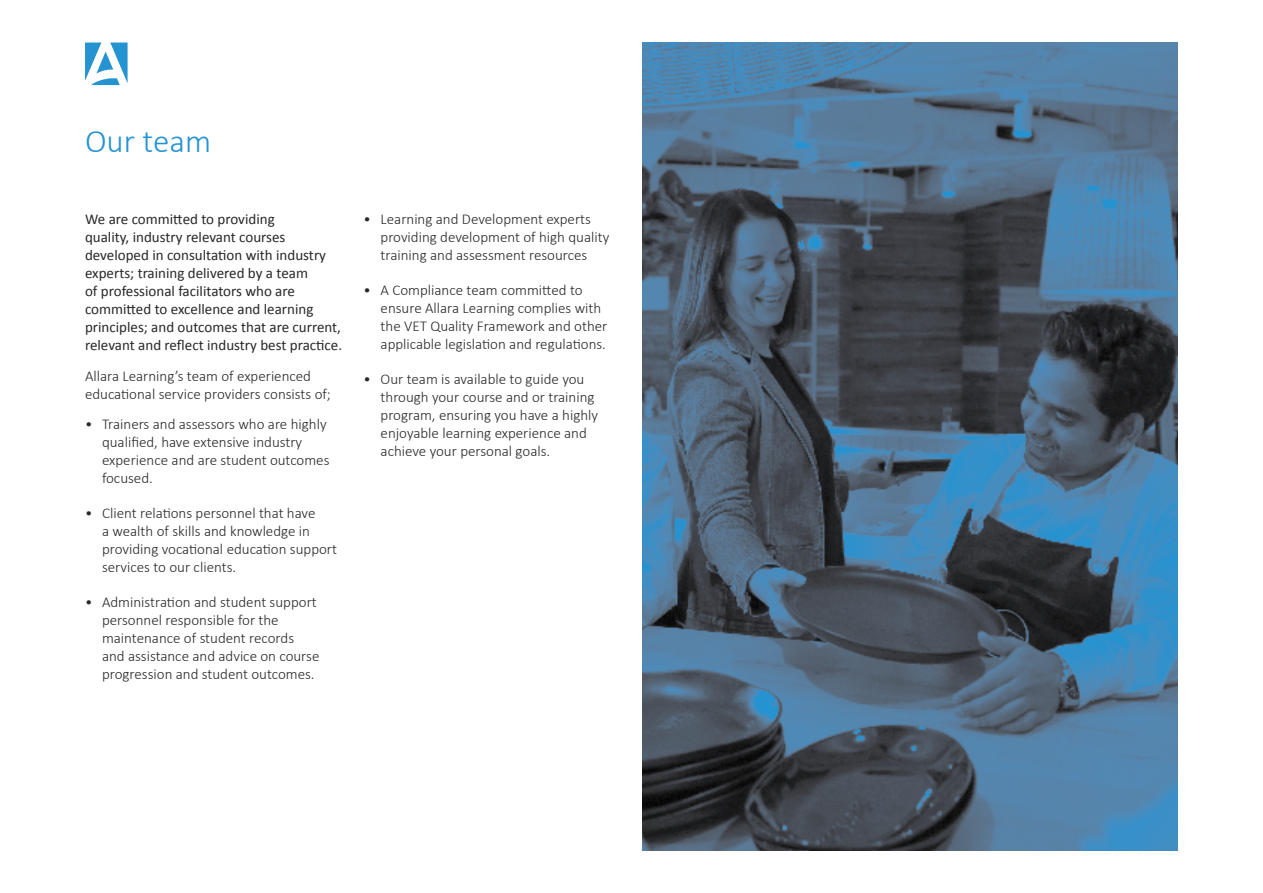
<style>
.page{position:relative;width:1263px;height:893px;background:#fff}
.page>*{position:absolute;margin:0;border:0;box-sizing:border-box;transform-origin:0 0}
.t1{font:300 33px "Calibri";color:#2493d1}
.t2{font:300 15px/18px "Calibri";color:#292829}
.t3{font:15px/18px "Calibri";color:#292829}
</style>
<div class="page">
<svg style="left:85px;top:43px;width:43px;height:42px"></svg>
<img style="left:642px;top:43px;width:536px;height:807px">
<h1 class="t1" style="left:85px;top:121px;width:128px">Our team</h1>
<p class="t3" style="left:85px;top:210px;width:259px">We are committed to providing<br>quality, industry relevant courses developed in consultation with industry experts; training delivered by a team<br>of professional facilitators who are committed to excellence and learning principles; and outcomes that are current, relevant and reflect industry best practice.</p>
<p class="t2" style="left:85px;top:366px;width:247px">Allara Learning’s team of experienced educational service providers consists of;</p>
<p class="t2" style="left:102px;top:415px;width:229px;text-indent:-17px">• Trainers and assessors who are highly qualified, have extensive industry experience and are student outcomes focused.</p>
<p class="t2" style="left:102px;top:504px;width:236px;text-indent:-17px">• Client relations personnel that have<br>a wealth of skills and knowledge in providing vocational education support services to our clients.</p>
<p class="t2" style="left:102px;top:593px;width:219px;text-indent:-17px">• Administration and student support personnel responsible for the maintenance of student records and assistance and advice on course progression and student outcomes.</p>
<p class="t2" style="left:381px;top:209px;width:230px;text-indent:-17px">• Learning and Development experts providing development of high quality training and assessment resources</p>
<p class="t2" style="left:381px;top:280px;width:228px;text-indent:-17px">• A Compliance team committed to ensure Allara Learning complies with the VET Quality Framework and other applicable legislation and regulations.</p>
<p class="t2" style="left:381px;top:369px;width:219px;text-indent:-17px">• Our team is available to guide you through your course and or training program, ensuring you have a highly enjoyable learning experience and achieve your personal goals.</p>
</div>
